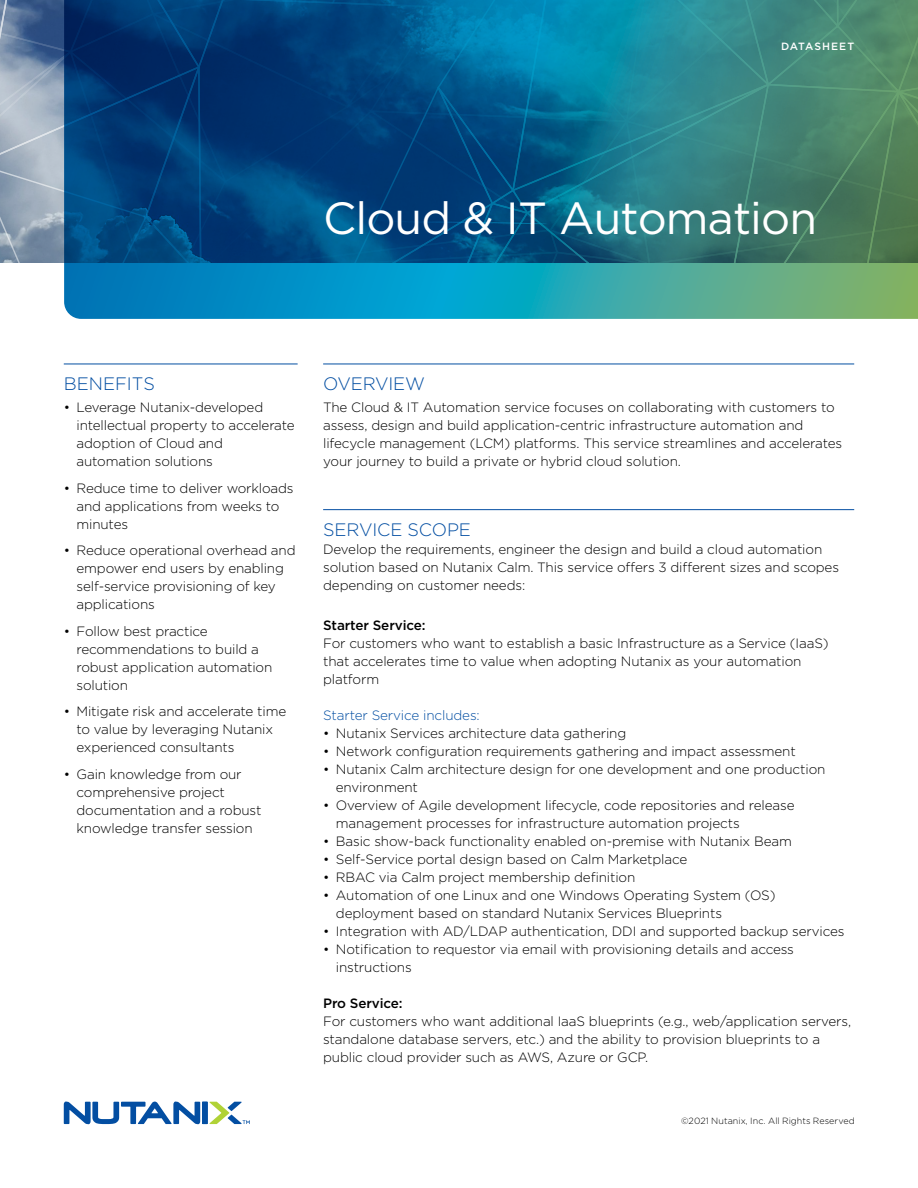
<style>
.page{position:relative;width:918px;height:1188px;background:#fff}
.page>*{position:absolute;margin:0;border:0;box-sizing:border-box;transform-origin:0 0}
.t1{font:45px "Gotham";letter-spacing:-.02em;color:#fff}
.t2{font:300 18px "Gotham";letter-spacing:-.01em;color:#034ea2}
.t3{font:300 13.5px/18px "Gotham";letter-spacing:-.01em;color:#000}
.t4{font:500 13.5px "Gotham";letter-spacing:-.01em;color:#000}
.t5{font:300 13.5px "Gotham";letter-spacing:-.01em;color:#034ea2}
.t6{font:500 10.5px "Gotham";letter-spacing:.095em;color:#fff}
.t7{font:300 9px "Gotham";letter-spacing:.005em;color:#000}
</style>
<div class="page">
<svg style="left:0;top:0;width:64px;height:263px;background:#8b9db3"></svg>
<svg style="left:210px;top:1102px;width:40px;height:22px"></svg>
<div style="left:202px;top:1102px;width:6px;height:22px;background:#034ea2"></div>
<svg style="left:64px;top:1102px;width:136px;height:22px"></svg>
<svg style="left:64px;top:0;width:854px;height:319px;background:#196a86"></svg>
<hr style="left:323px;top:364px;width:531px;height:1px;background:#034ea2">
<hr style="left:323px;top:509px;width:531px;height:1px;background:#034ea2">
<hr style="left:64px;top:364px;width:234px;height:1px;background:#034ea2">
<p class="t6" style="left:781px;top:39px;width:75px">DATASHEET</p>
<h1 class="t1" style="left:323px;top:189px;width:495px">Cloud &amp; IT Automation</h1>
<h2 class="t2" style="left:64px;top:372px;width:93px">BENEFITS</h2>
<p class="t3" style="left:77px;top:398px;width:220px;text-indent:-13px">• Leverage Nutanix-developed intellectual property to accelerate adoption of Cloud and automation solutions</p>
<p class="t3" style="left:77px;top:478px;width:219px;text-indent:-13px">• Reduce time to deliver workloads and applications from weeks to minutes</p>
<p class="t3" style="left:77px;top:541px;width:221px;text-indent:-13px">• Reduce operational overhead and empower end users by enabling self-service provisioning of key applications</p>
<p class="t3" style="left:77px;top:621px;width:197px;text-indent:-13px">• Follow best practice recommendations to build a robust application automation solution</p>
<p class="t3" style="left:77px;top:702px;width:211px;text-indent:-13px">• Mitigate risk and accelerate time to value by leveraging Nutanix experienced consultants</p>
<p class="t3" style="left:77px;top:764px;width:186px;text-indent:-13px">• Gain knowledge from our comprehensive project documentation and a robust knowledge transfer session</p>
<h2 class="t2" style="left:323px;top:372px;width:103px">OVERVIEW</h2>
<p class="t3" style="left:323px;top:398px;width:521px">The Cloud &amp; IT Automation service focuses on collaborating with customers to assess, design and build application-centric infrastructure automation and lifecycle management (LCM) platforms. This service streamlines and accelerates your journey to build a private or hybrid cloud solution.</p>
<h2 class="t2" style="left:323px;top:518px;width:149px">SERVICE SCOPE</h2>
<p class="t3" style="left:323px;top:539px;width:517px">Develop the requirements, engineer the design and build a cloud automation solution based on Nutanix Calm. This service offers 3 different sizes and scopes depending on customer needs:</p>
<p class="t4" style="left:323px;top:616px;width:104px">Starter Service:</p>
<p class="t3" style="left:323px;top:634px;width:507px">For customers who want to establish a basic Infrastructure as a Service (IaaS) that accelerates time to value when adopting Nutanix as your automation platform</p>
<p class="t5" style="left:323px;top:706px;width:158px">Starter Service includes:</p>
<p class="t3" style="left:323px;top:724px;width:305px">• Nutanix Services architecture data gathering</p>
<p class="t3" style="left:323px;top:742px;width:474px">• Network configuration requirements gathering and impact assessment</p>
<p class="t3" style="left:336px;top:760px;width:491px;text-indent:-13px">• Nutanix Calm architecture design for one development and one production environment</p>
<p class="t3" style="left:336px;top:796px;width:460px;text-indent:-13px">• Overview of Agile development lifecycle, code repositories and release management processes for infrastructure automation projects</p>
<p class="t3" style="left:323px;top:832px;width:470px">• Basic show-back functionality enabled on-premise with Nutanix Beam</p>
<p class="t3" style="left:323px;top:850px;width:366px">• Self-Service portal design based on Calm Marketplace</p>
<p class="t3" style="left:323px;top:868px;width:314px">• RBAC via Calm project membership definition</p>
<p class="t3" style="left:336px;top:886px;width:441px;text-indent:-13px">• Automation of one Linux and one Windows Operating System (OS) deployment based on standard Nutanix Services Blueprints</p>
<p class="t3" style="left:323px;top:922px;width:523px">• Integration with AD/LDAP authentication, DDI and supported backup services</p>
<p class="t3" style="left:336px;top:940px;width:460px;text-indent:-13px">• Notification to requestor via email with provisioning details and access instructions</p>
<p class="t4" style="left:323px;top:994px;width:81px">Pro Service:</p>
<p class="t3" style="left:323px;top:1012px;width:530px">For customers who want additional IaaS blueprints (e.g., web/application servers, standalone database servers, etc.) and the ability to provision blueprints to a public cloud provider such as AWS, Azure or GCP.</p>
<p class="t7" style="left:681px;top:1115px;width:175px">©2021 Nutanix, Inc. All Rights Reserved</p>
</div>
